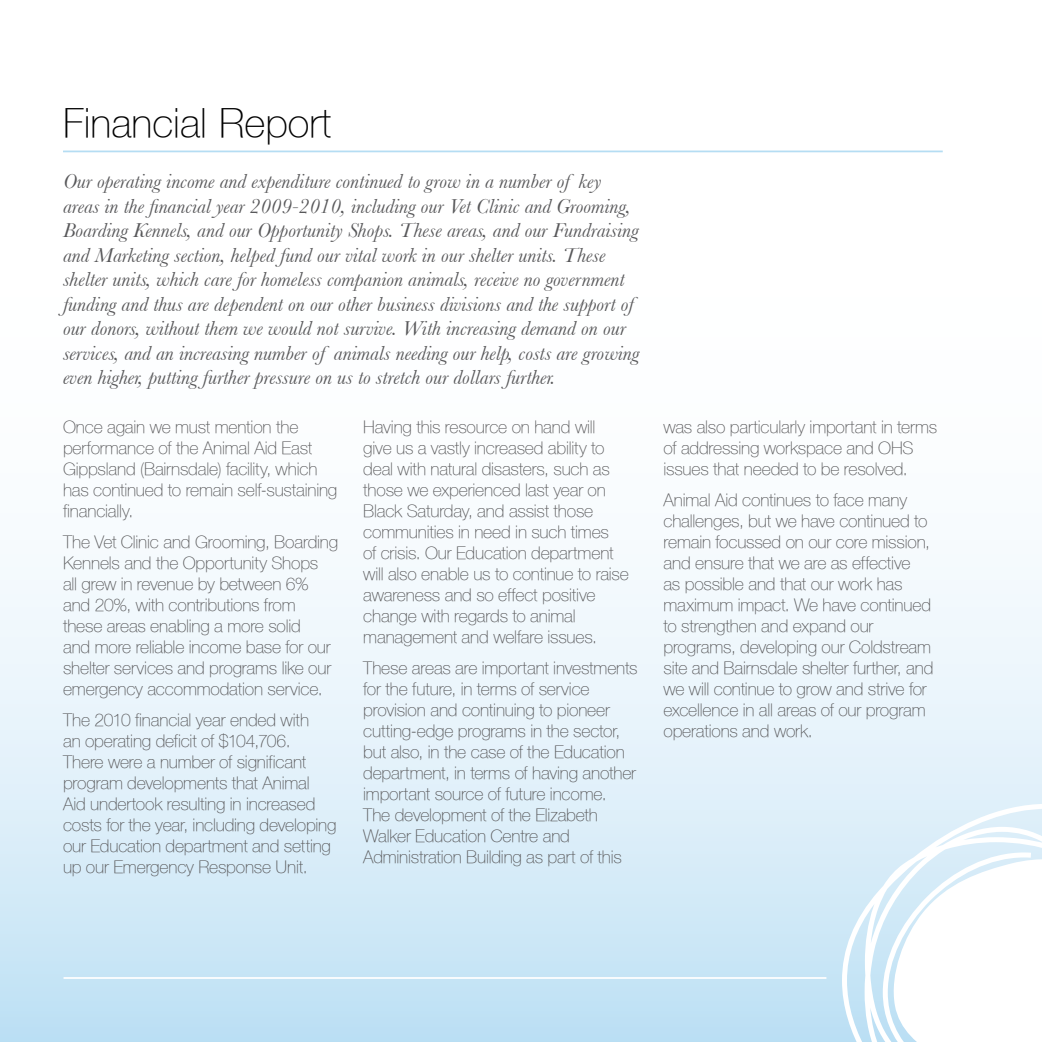
<style>
.page{position:relative;width:1042px;height:1042px;background:#fff}
.page>*{position:absolute;margin:0;border:0;box-sizing:border-box;transform-origin:0 0}
.t1{font:100 40.25px "PUP Helvetica 35";color:#000}
.t2{font:italic 21px/24.5px "Baskerville";color:#58585a}
.t3{font:100 17.5px/21px "PUP Helvetica 35";letter-spacing:-.01em;color:#58585a}
</style>
<div class="page">
<div style="left:0;top:206px;width:1042px;height:836px;background:linear-gradient(to bottom,#fff,#c9e5f6)"></div>
<hr style="left:63px;top:151px;width:880px;height:1px;background:#b5ddf3">
<svg style="left:842px;top:804px;width:200px;height:238px"></svg>
<hr style="left:64px;top:977px;width:762px;height:2px;background:#fff">
<h1 class="t1" style="left:63px;top:99px;width:270px">Financial Report</h1>
<p class="t2" style="left:63px;top:169px;width:578px">Our operating income and expenditure continued to grow in a number of key areas in the financial year 2009-2010, including our Vet Clinic and Grooming, Boarding Kennels, and our Opportunity Shops. These areas, and our Fundraising and Marketing section, helped fund our vital work in our shelter units. These shelter units, which care for homeless companion animals, receive no government funding and thus are dependent on our other business divisions and the support of our donors, without them we would not survive. With increasing demand on our services, and an increasing number of animals needing our help, costs are growing even higher, putting further pressure on us to stretch our dollars further.</p>
<p class="t3" style="left:63px;top:416px;width:276px">Once again we must mention the performance of the Animal Aid East<br>Gippsland (Bairnsdale) facility, which has continued to remain self-sustaining financially.</p>
<p class="t3" style="left:63px;top:531px;width:277px">The Vet Clinic and Grooming, Boarding Kennels and the Opportunity Shops<br>all grew in revenue by between 6% and 20%, with contributions from these areas enabling a more solid<br>and more reliable income base for our shelter services and programs like our emergency accommodation service.</p>
<p class="t3" style="left:63px;top:709px;width:275px">The 2010 financial year ended with<br>an operating deficit of $104,706.<br>There were a number of significant program developments that Animal Aid undertook resulting in increased costs for the year, including developing our Education department and setting up our Emergency Response Unit.</p>
<p class="t3" style="left:363px;top:416px;width:267px">Having this resource on hand will<br>give us a vastly increased ability to deal with natural disasters, such as those we experienced last year on Black Saturday, and assist those communities in need in such times<br>of crisis. Our Education department will also enable us to continue to raise awareness and so effect positive change with regards to animal management and welfare issues.</p>
<p class="t3" style="left:363px;top:657px;width:276px">These areas are important investments for the future, in terms of service provision and continuing to pioneer cutting-edge programs in the sector, but also, in the case of the Education department, in terms of having another important source of future income.<br>The development of the Elizabeth Walker Education Centre and Administration Building as part of this</p>
<p class="t3" style="left:663px;top:416px;width:275px">was also particularly important in terms of addressing workspace and OHS issues that needed to be resolved.</p>
<p class="t3" style="left:663px;top:489px;width:271px">Animal Aid continues to face many challenges, but we have continued to remain focussed on our core mission, and ensure that we are as effective<br>as possible and that our work has maximum impact. We have continued to strengthen and expand our programs, developing our Coldstream site and Bairnsdale shelter further, and we will continue to grow and strive for excellence in all areas of our program operations and work.</p>
</div>
